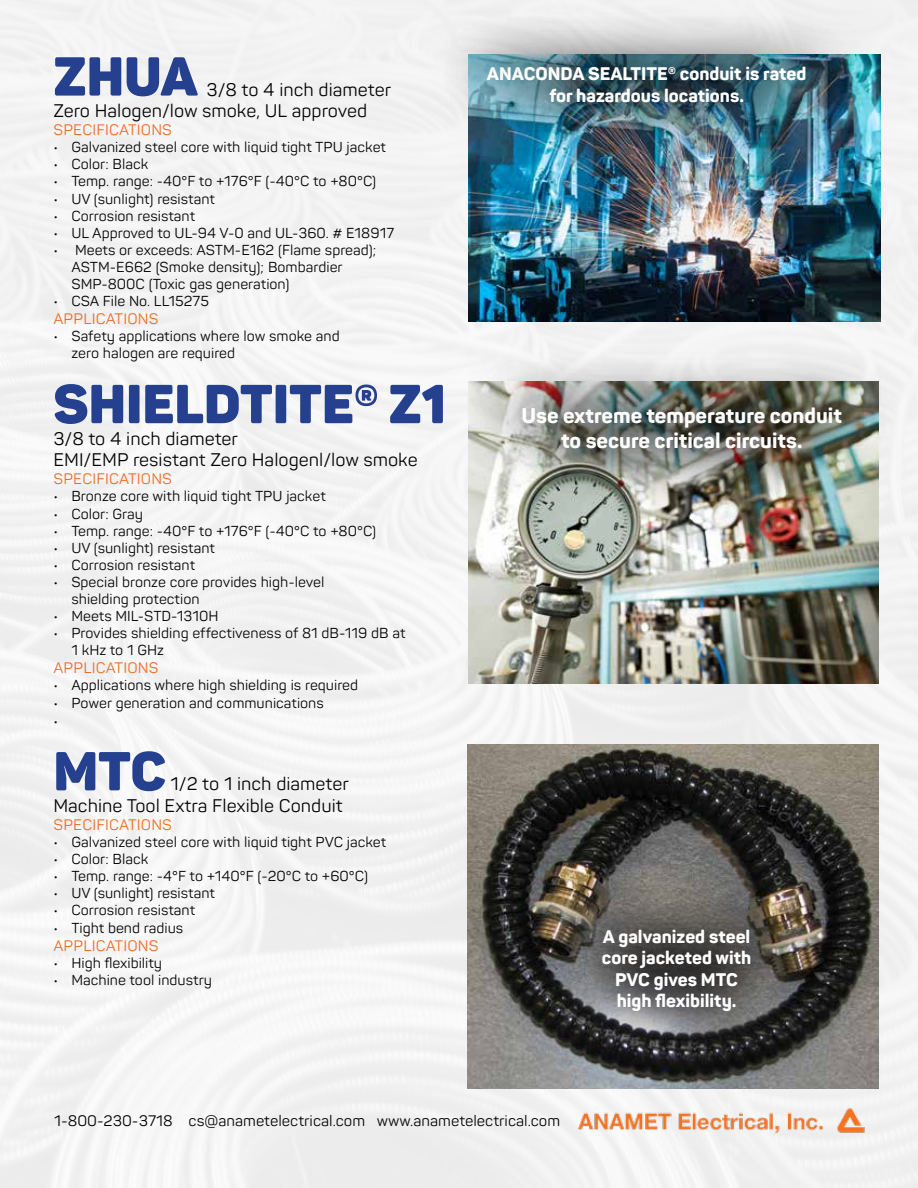
<style>
.page{position:relative;width:918px;height:1188px;background:#f3f3f3}
.page>*{position:absolute;margin:0;border:0;box-sizing:border-box;transform-origin:0 0}
.t1{font:900 54px "Panton";color:#25408e}
.t2{font:800 21px/25.2px "Panton";color:#fff;text-align:center}
.t3{font:18px/21.6px "Panton";color:#000}
.t4{font:800 18px/21.6px "Panton";color:#fff;text-align:center}
.t5{font:15px "Panton";letter-spacing:.01em;color:#ed6b23}
.t6{font:15px "Panton";color:#000}
.t7{font:14.25px/17.1px "Panton";color:#000}
</style>
<div class="page">
<img style="left:576px;top:1108px;width:291px;height:28px">
<img style="left:468px;top:507px;width:411px;height:177px">
<img style="left:468px;top:54px;width:412px;height:268px">
<img style="left:468px;top:744px;width:411px;height:344px">
<div style="left:432px;top:8px;width:430px;height:153px;background:#000;opacity:.75"></div>
<div style="left:545px;top:872px;width:263px;height:196px;background:#000;opacity:.75"></div>
<div style="left:466px;top:350px;width:432px;height:157px;background:#000;opacity:.75"></div>
<h1 class="t1" style="left:53px;top:56px;width:146px">ZHUA</h1>
<p class="t3" style="left:53px;top:80px;width:339px;text-indent:153px">3/8 to 4 inch diameter<br>Zero Halogen/low smoke, UL approved</p>
<p class="t5" style="left:53px;top:124px;width:120px">SPECIFICATIONS</p>
<p class="t7" style="left:53px;top:140px;width:334px">• Galvanized steel core with liquid tight TPU jacket</p>
<p class="t7" style="left:53px;top:157px;width:96px">• Color: Black</p>
<p class="t7" style="left:53px;top:174px;width:324px">• Temp. range: -40°F to +176°F (-40°C to +80°C)</p>
<p class="t7" style="left:53px;top:192px;width:163px">• UV (sunlight) resistant</p>
<p class="t7" style="left:53px;top:209px;width:143px">• Corrosion resistant</p>
<p class="t7" style="left:53px;top:226px;width:342px">• UL Approved to UL-94 V-0 and UL-360. # E18917</p>
<p class="t7" style="left:71px;top:243px;width:307px;text-indent:-18px">• Meets or exceeds: ASTM-E162 (Flame spread);<br>ASTM-E662 (Smoke density); Bombardier<br>SMP-800C (Toxic gas generation)</p>
<p class="t7" style="left:53px;top:294px;width:157px">• CSA File No. LL15275</p>
<p class="t5" style="left:53px;top:313px;width:107px">APPLICATIONS</p>
<p class="t7" style="left:71px;top:329px;width:270px;text-indent:-18px">• Safety applications where low smoke and zero halogen are required</p>
<h1 class="t1" style="left:53px;top:383px;width:394px">SHIELDTITE® Z1</h1>
<p class="t3" style="left:53px;top:430px;width:366px">3/8 to 4 inch diameter<br>EMI/EMP resistant Zero Halogenl/low smoke</p>
<p class="t5" style="left:53px;top:473px;width:120px">SPECIFICATIONS</p>
<p class="t7" style="left:53px;top:489px;width:274px">• Bronze core with liquid tight TPU jacket</p>
<p class="t7" style="left:53px;top:507px;width:91px">• Color: Gray</p>
<p class="t7" style="left:53px;top:524px;width:324px">• Temp. range: -40°F to +176°F (-40°C to +80°C)</p>
<p class="t7" style="left:53px;top:541px;width:163px">• UV (sunlight) resistant</p>
<p class="t7" style="left:53px;top:558px;width:143px">• Corrosion resistant</p>
<p class="t7" style="left:71px;top:575px;width:255px;text-indent:-18px">• Special bronze core provides high-level shielding protection</p>
<p class="t7" style="left:53px;top:609px;width:167px">• Meets MIL-STD-1310H</p>
<p class="t7" style="left:71px;top:626px;width:336px;text-indent:-18px">• Provides shielding effectiveness of 81 dB-119 dB at<br>1 kHz to 1 GHz</p>
<p class="t5" style="left:53px;top:662px;width:107px">APPLICATIONS</p>
<p class="t7" style="left:53px;top:678px;width:306px">• Applications where high shielding is required</p>
<p class="t7" style="left:53px;top:696px;width:272px">• Power generation and communications •</p>
<h1 class="t1" style="left:53px;top:750px;width:114px">MTC</h1>
<p class="t3" style="left:53px;top:775px;width:297px;text-indent:117px">1/2 to 1 inch diameter<br>Machine Tool Extra Flexible Conduit</p>
<p class="t5" style="left:53px;top:819px;width:120px">SPECIFICATIONS</p>
<p class="t7" style="left:53px;top:835px;width:334px">• Galvanized steel core with liquid tight PVC jacket</p>
<p class="t7" style="left:53px;top:852px;width:96px">• Color: Black</p>
<p class="t7" style="left:53px;top:869px;width:316px">• Temp. range: -4°F to +140°F (-20°C to +60°C)</p>
<p class="t7" style="left:53px;top:886px;width:163px">• UV (sunlight) resistant</p>
<p class="t7" style="left:53px;top:903px;width:143px">• Corrosion resistant</p>
<p class="t7" style="left:53px;top:921px;width:132px">• Tight bend radius</p>
<p class="t5" style="left:53px;top:939px;width:107px">APPLICATIONS</p>
<p class="t7" style="left:53px;top:956px;width:110px">• High flexibility</p>
<p class="t7" style="left:53px;top:973px;width:160px">• Machine tool industry</p>
<p class="t4" style="left:487px;top:65px;width:321px">ANACONDA SEALTITE® conduit is rated for hazardous locations.</p>
<h2 class="t2" style="left:522px;top:405px;width:322px">Use extreme temperature conduit to secure critical circuits.</h2>
<p class="t4" style="left:602px;top:927px;width:151px">A galvanized steel core jacketed with<br>PVC gives MTC high flexibility.</p>
<p class="t6" style="left:54px;top:1115px;width:508px">1-800-230-3718 cs@anametelectrical.com www.anametelectrical.com</p>
</div>
